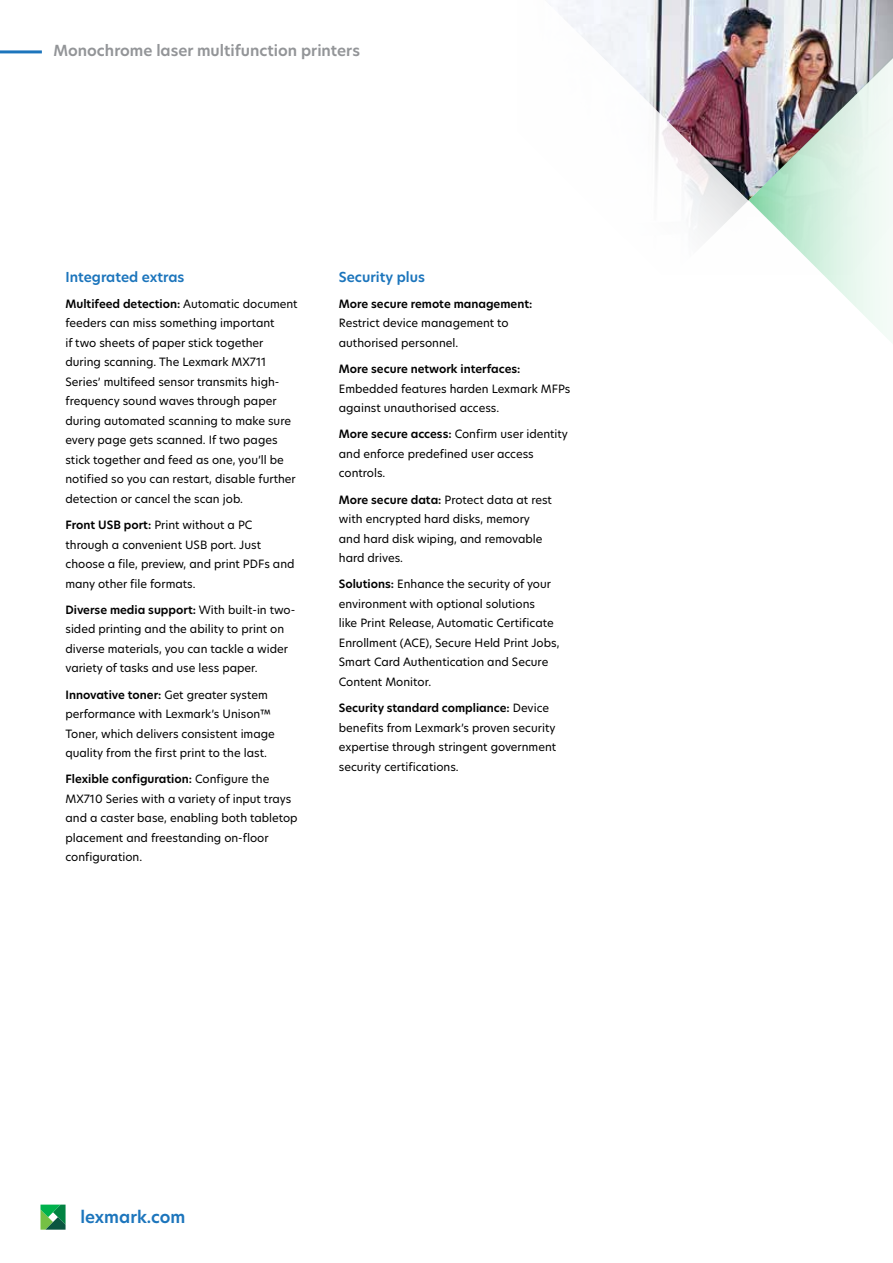
<style>
.page{position:relative;width:893px;height:1263px;background:#fff}
.page>*{position:absolute;margin:0;border:0;box-sizing:border-box;transform-origin:0 0}
.t1{font:600 16.5px "TP Hero";color:#1c75bc}
.t2{font:600 15px "TP Hero";color:#939598}
.t3{font:600 13.5px "TP Hero";color:#1c75bc}
.t4{font:11.25px/19.5px "TP Hero";color:#000}
.t5{font:600 11.25px "TP Hero";color:#000}
.s1{font-weight:600}
</style>
<div class="page">
<svg style="left:558px;top:0;width:335px;height:239px"></svg>
<img style="left:749px;top:30px;width:144px;height:310px">
<hr style="left:0;top:50px;width:42px;height:3px;background:#1c75bc">
<svg style="left:40px;top:1204px;width:26px;height:26px"></svg>
<h2 class="t2" style="left:53px;top:41px;width:308px">Monochrome laser multifunction printers</h2>
<p class="t3" style="left:65px;top:267px;width:121px">Integrated extras</p>
<p class="t4" style="left:65px;top:294px;width:234px"><span class="s1">Multifeed detection:</span> Automatic document feeders can miss something important<br>if two sheets of paper stick together during scanning. The Lexmark MX711<br>Series’ multifeed sensor transmits high&shy;frequency sound waves through paper during automated scanning to make sure every page gets scanned. If two pages stick together and feed as one, you’ll be notified so you can restart, disable further detection or cancel the scan job.</p>
<p class="t4" style="left:65px;top:515px;width:231px"><span class="s1">Front USB port:</span> Print without a PC through a convenient USB port. Just choose a file, preview, and print PDFs and many other file formats.</p>
<p class="t4" style="left:65px;top:600px;width:231px"><span class="s1">Diverse media support:</span> With built-in two&shy;sided printing and the ability to print on diverse materials, you can tackle a wider variety of tasks and use less paper.</p>
<p class="t4" style="left:65px;top:684px;width:211px"><span class="s1">Innovative toner:</span> Get greater system performance with Lexmark’s Unison™ Toner, which delivers consistent image quality from the first print to the last.</p>
<p class="t4" style="left:65px;top:769px;width:234px"><span class="s1">Flexible configuration:</span> Configure the MX710 Series with a variety of input trays and a caster base, enabling both tabletop placement and freestanding on-floor configuration.</p>
<p class="t3" style="left:339px;top:267px;width:88px">Security plus</p>
<p class="t5" style="left:339px;top:296px;width:195px">More secure remote management:</p>
<p class="t4" style="left:339px;top:313px;width:171px">Restrict device management to authorised personnel.</p>
<p class="t5" style="left:339px;top:361px;width:183px">More secure network interfaces:</p>
<p class="t4" style="left:339px;top:378px;width:233px">Embedded features harden Lexmark MFPs against unauthorised access.</p>
<p class="t4" style="left:339px;top:424px;width:231px"><span class="s1">More secure access:</span> Confirm user identity and enforce predefined user access controls.</p>
<p class="t4" style="left:339px;top:489px;width:215px"><span class="s1">More secure data:</span> Protect data at rest with encrypted hard disks, memory and hard disk wiping, and removable hard drives.</p>
<p class="t4" style="left:339px;top:574px;width:222px"><span class="s1">Solutions:</span> Enhance the security of your environment with optional solutions<br>like Print Release, Automatic Certificate Enrollment (ACE), Secure Held Print Jobs, Smart Card Authentication and Secure Content Monitor.</p>
<p class="t4" style="left:339px;top:698px;width:219px"><span class="s1">Security standard compliance:</span> Device benefits from Lexmark’s proven security expertise through stringent government security certifications.</p>
<h1 class="t1" style="left:80px;top:1206px;width:106px">lexmark.com</h1>
</div>
